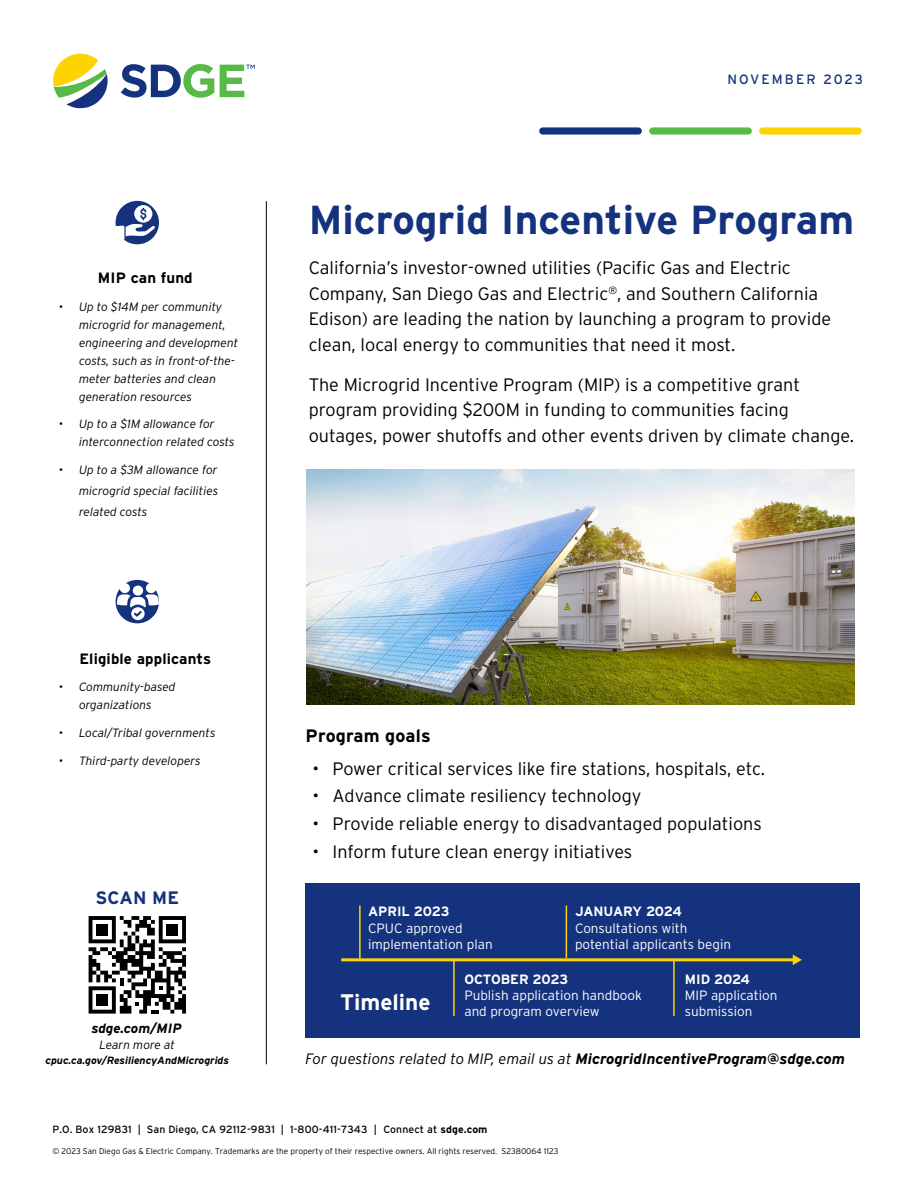
<style>
.page{position:relative;width:918px;height:1188px;background:#fff}
.page>*{position:absolute;margin:0;border:0;box-sizing:border-box;transform-origin:0 0}
.t1{font:700 40.5px "Interstate";color:#14327d}
.t2{font:700 22.5px "Interstate";color:#fff}
.t3{font:300 18px/25.5px "Interstate";color:#000}
.t4{font:700 18px "Interstate";letter-spacing:.01em;color:#000}
.t5{font:700 18px "Interstate";letter-spacing:.005em;color:#14327d}
.t6{font:italic 300 15px "Interstate";color:#000}
.t7{font:700 15px "Interstate";letter-spacing:.01em;color:#000}
.t8{font:300 13.5px/16.2px "Interstate";color:#fff}
.t9{font:700 13.5px "Interstate";letter-spacing:-.02em;color:#fff}
.t10{font:13.5px "Interstate";letter-spacing:.15em;color:#14327d}
.t11{font:italic 700 13.5px "Interstate";color:#000}
.t12{font:700 13.5px "Interstate";color:#fff}
.t13{font:italic 300 12px/18px "Interstate";color:#000}
.t14{font:10.5px "Interstate";letter-spacing:.01em;color:#000}
.t15{font:italic 700 10.5px "Interstate";color:#000}
.t16{font:300 8.25px "Interstate";color:#000}
.s1{font-weight:700}
</style>
<div class="page">
<div style="left:649px;top:127px;width:103px;height:8px;background:#58b947;border-radius:4px"></div>
<div style="left:539px;top:127px;width:103px;height:8px;background:#14327d;border-radius:4px"></div>
<div style="left:759px;top:127px;width:103px;height:8px;background:#fcd404;border-radius:4px"></div>
<hr style="left:266px;top:201px;width:1px;height:863px;background:#000">
<img style="left:307px;top:469px;width:547px;height:235px">
<div style="left:306px;top:884px;width:554px;height:154px;background:#14327d"></div>
<svg style="left:89px;top:916px;width:97px;height:98px"></svg>
<div style="left:96px;top:924px;width:12px;height:12px;background:#000"></div>
<div style="left:167px;top:924px;width:11px;height:12px;background:#000"></div>
<div style="left:96px;top:994px;width:12px;height:12px;background:#000"></div>
<svg style="left:121px;top:64px;width:93px;height:34px"></svg>
<svg style="left:220px;top:65px;width:35px;height:32px"></svg>
<svg style="left:53px;top:54px;width:55px;height:54px"></svg>
<hr style="left:341px;top:958px;width:453px;height:3px;background:#fcd404">
<svg style="left:793px;top:955px;width:9px;height:10px"></svg>
<hr style="left:359px;top:906px;width:2px;height:52px;background:#fcd404">
<hr style="left:453px;top:960px;width:2px;height:56px;background:#fcd404">
<hr style="left:566px;top:906px;width:1px;height:52px;background:#fcd404">
<hr style="left:673px;top:960px;width:2px;height:56px;background:#fcd404">
<div style="left:116px;top:201px;width:43px;height:43px;background:#14327d;border-radius:50%"></div>
<svg style="left:116px;top:580px;width:43px;height:43px"></svg>
<div style="left:119px;top:226px;width:5px;height:14px;background:#fff"></div>
<svg style="left:126px;top:205px;width:29px;height:31px"></svg>
<div style="left:99px;top:227px;width:23px;height:12px;background:#fff"></div>
<div style="left:120px;top:583px;width:10px;height:10px;background:#fff;border-radius:50%"></div>
<div style="left:146px;top:583px;width:10px;height:10px;background:#fff;border-radius:50%"></div>
<div style="left:133px;top:586px;width:10px;height:10px;background:#fff;border-radius:50%"></div>
<svg style="left:117px;top:594px;width:42px;height:26px"></svg>
<p class="t7" style="left:98px;top:269px;width:96px">MIP can fund</p>
<p class="t13" style="left:79px;top:297px;width:161px;text-indent:-20px">• Up to $14M per community microgrid for management, engineering and development costs, such as in front-of-the&shy;meter batteries and clean generation resources</p>
<p class="t13" style="left:79px;top:415px;width:157px;text-indent:-20px">• Up to a $1M allowance for interconnection related costs</p>
<p class="t13" style="left:79px;top:459px;width:141px;line-height:21px;text-align:justify;text-indent:-20px">• Up to a $3M allowance for microgrid special facilities related costs</p>
<p class="t7" style="left:79px;top:650px;width:133px">Eligible applicants</p>
<p class="t13" style="left:59px;top:678px;width:118px;text-align:center">• Community-based organizations</p>
<p class="t13" style="left:59px;top:724px;width:158px">• Local/Tribal governments</p>
<p class="t13" style="left:59px;top:751px;width:143px">• Third-party developers</p>
<p class="t5" style="left:96px;top:888px;width:85px">SCAN ME</p>
<p class="t11" style="left:91px;top:1021px;width:92px">sdge.com/MIP</p>
<p class="t13" style="left:100px;top:1036px;width:77px">Learn more at</p>
<p class="t15" style="left:45px;top:1054px;width:185px">cpuc.ca.gov/ResiliencyAndMicrogrids</p>
<p class="t10" style="left:728px;top:72px;width:137px">NOVEMBER 2023</p>
<h1 class="t1" style="left:309px;top:197px;width:547px">Microgrid Incentive Program</h1>
<p class="t3" style="left:309px;top:255px;width:524px">California’s investor-owned utilities (Pacific Gas and Electric Company, San Diego Gas and Electric<sup>®</sup>, and Southern California Edison) are leading the nation by launching a program to provide clean, local energy to communities that need it most.</p>
<p class="t3" style="left:309px;top:372px;width:547px">The Microgrid Incentive Program (MIP) is a competitive grant program providing $200M in funding to communities facing outages, power shutoffs and other events driven by climate change.</p>
<p class="t4" style="left:306px;top:726px;width:127px">Program goals</p>
<p class="t3" style="left:312px;top:755px;width:454px">• Power critical services like fire stations, hospitals, etc.</p>
<p class="t3" style="left:312px;top:783px;width:330px">• Advance climate resiliency technology</p>
<p class="t3" style="left:312px;top:811px;width:451px">• Provide reliable energy to disadvantaged populations</p>
<p class="t3" style="left:312px;top:839px;width:321px">• Inform future clean energy initiatives</p>
<p class="t12" style="left:368px;top:904px;width:83px">APRIL 2023</p>
<p class="t8" style="left:368px;top:920px;width:126px">CPUC approved implementation plan</p>
<p class="t9" style="left:464px;top:971px;width:105px">OCTOBER 2023</p>
<p class="t8" style="left:464px;top:987px;width:179px">Publish application handbook and program overview</p>
<p class="t9" style="left:575px;top:904px;width:108px">JANUARY 2024</p>
<p class="t8" style="left:575px;top:920px;width:157px">Consultations with potential applicants begin</p>
<p class="t9" style="left:685px;top:971px;width:67px">MID 2024</p>
<p class="t8" style="left:685px;top:987px;width:94px">MIP application</p>
<p class="t2" style="left:340px;top:989px;width:92px">Timeline</p>
<p class="t8" style="left:685px;top:1003px;width:69px">submission</p>
<p class="t6" style="left:306px;top:1050px;width:541px">For questions related to MIP, email us at <span class="s1">MicrogridIncentiveProgram@sdge.com</span></p>
<p class="t14" style="left:52px;top:1124px;width:437px">P.O. Box 129831 | San Diego, CA 92112-9831 | 1-800-411-7343 | Connect at <span class="s1">sdge.com</span></p>
<p class="t16" style="left:52px;top:1146px;width:508px">© 2023 San Diego Gas &amp; Electric Company. Trademarks are the property of their respective owners. All rights reserved. S2380064 1123</p>
</div>
